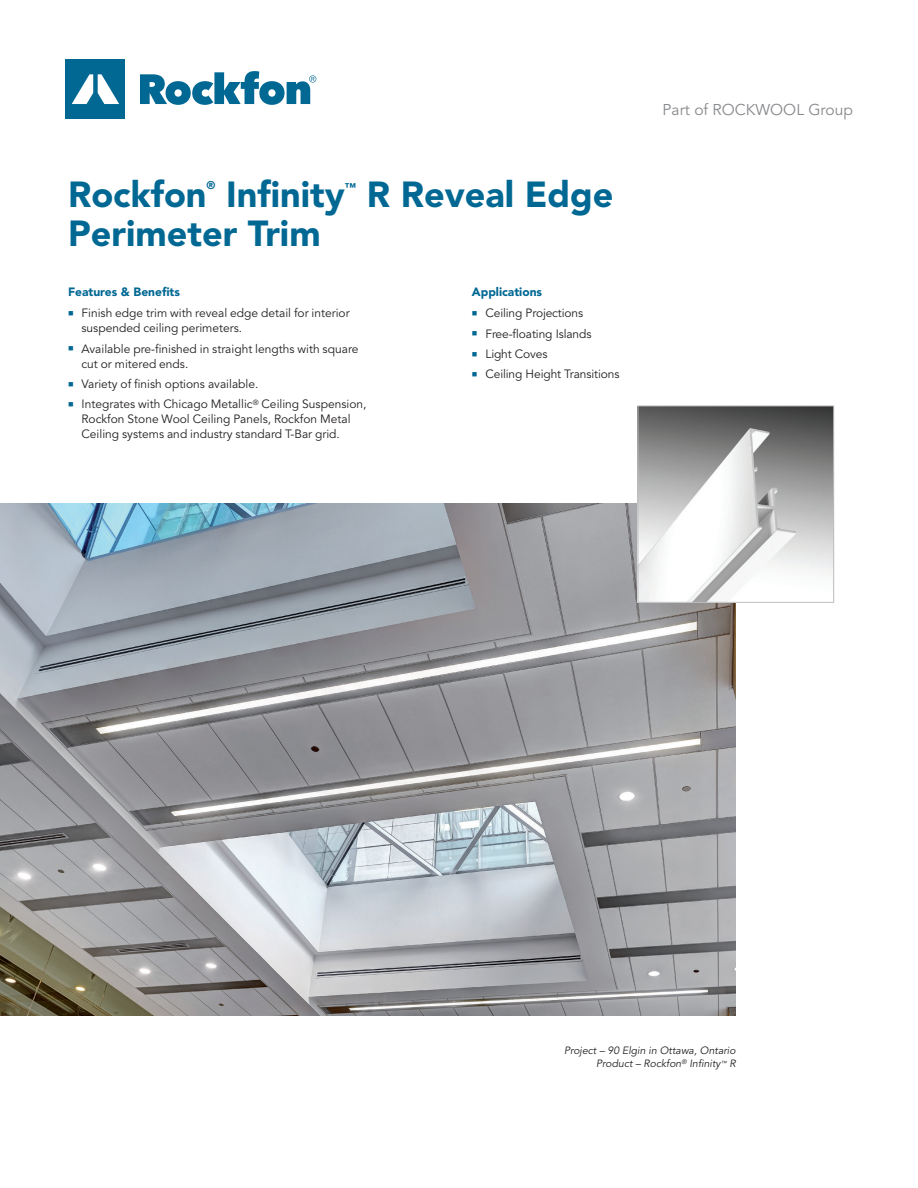
<style>
.page{position:relative;width:918px;height:1188px;background:#fff}
.page>*{position:absolute;margin:0;border:0;box-sizing:border-box;transform-origin:0 0}
.Cover_Headline{font:900 36px "Avenir LT Std";color:#006893}
.t1{font:15.6px "Avenir LT Std";color:#87898c}
.Cover_bullets{font:12px/15px "Avenir LT Std";color:#231f20}
.New_Brand_Subheading{font:12px "Avenir LT Std";letter-spacing:-.01em;color:#231f20}
.New_Brand_Subheading-2{font:900 12px "Avenir LT Std";color:#006893}
.Cover_Headline-2{font:900 11.1px "Avenir LT Std";color:#006893}
.New_Brand_Notes{font:italic 10.5px "Avenir LT Std";color:#231f20}
.s1{color:#006893}
</style>
<div class="page">
<div style="left:66px;top:60px;width:59px;height:59px;background:#006893"></div>
<svg style="left:72px;top:74px;width:47px;height:30px"></svg>
<svg style="left:140px;top:71px;width:176px;height:34px"></svg>
<img style="left:0;top:504px;width:736px;height:512px">
<img style="left:640px;top:408px;width:192px;height:193px">
<div style="left:638px;top:406px;width:196px;height:197px;border:1px solid #bcbdc0"></div>
<p class="Cover_Headline" style="left:68px;top:172px;width:140px">Rockfon</p>
<p class="Cover_Headline-2" style="left:207px;top:178px;width:10px">®</p>
<p class="Cover_Headline" style="left:226px;top:172px;width:120px">Infinity</p>
<p class="Cover_Headline-2" style="left:345px;top:180px;width:13px">™</p>
<p class="Cover_Headline" style="left:367px;top:172px;width:248px">R Reveal Edge</p>
<p class="Cover_Headline" style="left:68px;top:211px;width:254px">Perimeter Trim</p>
<p class="New_Brand_Subheading-2" style="left:68px;top:284px;width:113px">Features &amp; Benefits</p>
<p class="Cover_bullets" style="left:82px;top:306px;width:270px;text-indent:-14px"><span class="s1">■</span> Finish edge trim with reveal edge detail for interior suspended ceiling perimeters.</p>
<p class="Cover_bullets" style="left:82px;top:341px;width:278px;text-indent:-14px"><span class="s1">■</span> Available pre-finished in straight lengths with square cut or mitered ends.</p>
<p class="Cover_bullets" style="left:68px;top:377px;width:192px"><span class="s1">■</span> Variety of finish options available.</p>
<p class="Cover_bullets" style="left:82px;top:397px;width:286px;text-indent:-14px"><span class="s1">■</span> Integrates with Chicago Metallic<sup>®</sup> Ceiling Suspension,<br>Rockfon Stone Wool Ceiling Panels, Rockfon Metal<br>Ceiling systems and industry standard T-Bar grid.</p>
<p class="New_Brand_Subheading-2" style="left:472px;top:284px;width:72px">Applications</p>
<p class="New_Brand_Subheading" style="left:472px;top:306px;width:113px"><span class="s1">■</span> Ceiling Projections</p>
<p class="New_Brand_Subheading" style="left:472px;top:327px;width:121px"><span class="s1">■</span> Free-floating Islands</p>
<p class="New_Brand_Subheading" style="left:472px;top:347px;width:77px"><span class="s1">■</span> Light Coves</p>
<p class="New_Brand_Subheading" style="left:472px;top:367px;width:149px"><span class="s1">■</span> Ceiling Height Transitions</p>
<h2 class="t1" style="left:663px;top:100px;width:192px">Part of ROCKWOOL Group</h2>
<p class="New_Brand_Notes" style="left:564px;top:1044px;width:173px">Project – 90 Elgin in Ottawa, Ontario</p>
<p class="New_Brand_Notes" style="left:596px;top:1058px;width:141px">Product – Rockfon<sup>®</sup> Infinity<sup>™</sup> R</p>
</div>
